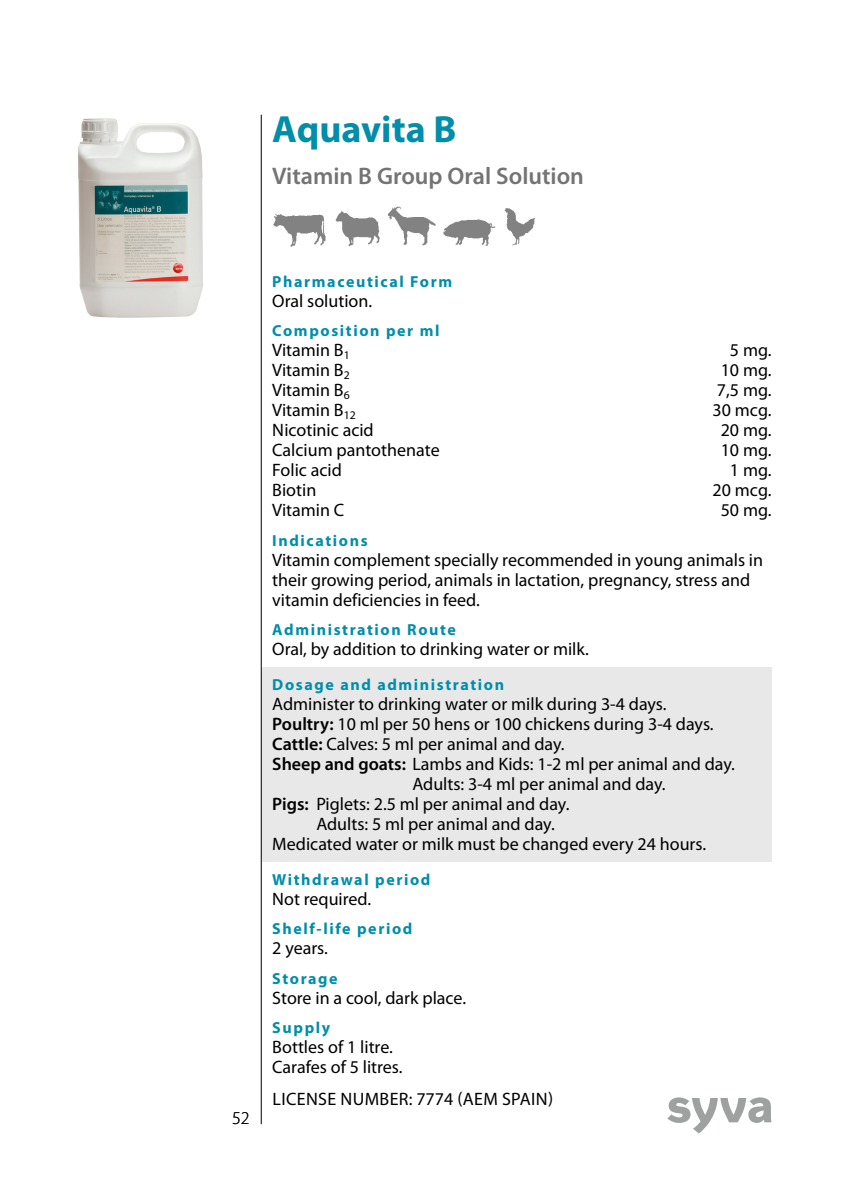
<style>
.page{position:relative;width:851px;height:1191px;background:#fff}
.page>*{position:absolute;margin:0;border:0;box-sizing:border-box;transform-origin:0 0}
.t1{font:700 38px "Myriad Pro";color:#008eaa}
.t2{font:600 24px "Myriad Pro";color:#747474}
.t3{font:18px/20px "Myriad Pro";color:#000}
.t4{font:18px "Myriad Pro";letter-spacing:.02em;color:#000}
.t5{font:300 18px "Myriad Pro";color:#000}
.t6{font:700 16px "Myriad Pro";letter-spacing:.1em;color:#008eaa}
.s1{font-weight:600}
</style>
<div class="page">
<div style="left:261px;top:667px;width:510px;height:195px;background:#e8e8e8"></div>
<hr style="left:261px;top:115px;width:1px;height:1009px;background:#000">
<svg style="left:667px;top:1097px;width:104px;height:36px"></svg>
<img style="left:78px;top:118px;width:125px;height:200px">
<img style="left:273px;top:214px;width:53px;height:33px">
<img style="left:335px;top:206px;width:101px;height:41px">
<img style="left:443px;top:219px;width:49px;height:27px">
<img style="left:492px;top:208px;width:43px;height:38px">
<h1 class="t1" style="left:272px;top:108px;width:185px">Aquavita B</h1>
<h2 class="t2" style="left:272px;top:162px;width:313px">Vitamin B Group Oral Solution</h2>
<p class="t5" style="left:232px;top:1108px;width:19px">52</p>
<p class="t6" style="left:272px;top:272px;width:181px">Pharmaceutical Form</p>
<p class="t3" style="left:272px;top:291px;width:101px">Oral solution.</p>
<p class="t6" style="left:272px;top:322px;width:169px">Composition per ml</p>
<p class="t3" style="left:272px;top:340px;width:79px">Vitamin B <sub>1</sub></p>
<p class="t3" style="left:729px;top:340px;width:43px">5 mg.</p>
<p class="t3" style="left:272px;top:360px;width:79px">Vitamin B<sub>2</sub></p>
<p class="t3" style="left:720px;top:360px;width:52px">10 mg.</p>
<p class="t3" style="left:272px;top:380px;width:79px">Vitamin B<sub>6</sub></p>
<p class="t3" style="left:716px;top:380px;width:56px">7,5 mg.</p>
<p class="t3" style="left:272px;top:400px;width:85px">Vitamin B <sub>12</sub></p>
<p class="t3" style="left:712px;top:400px;width:60px">30 mcg.</p>
<p class="t3" style="left:272px;top:420px;width:103px">N icotinic acid</p>
<p class="t3" style="left:720px;top:420px;width:52px">20 mg.</p>
<p class="t3" style="left:272px;top:440px;width:169px">Calcium pantothenate</p>
<p class="t3" style="left:720px;top:440px;width:52px">10 mg.</p>
<p class="t3" style="left:272px;top:460px;width:71px">Folic acid</p>
<p class="t3" style="left:729px;top:460px;width:43px">1 mg.</p>
<p class="t3" style="left:272px;top:480px;width:46px">Biotin</p>
<p class="t3" style="left:712px;top:480px;width:60px">20 mcg.</p>
<p class="t3" style="left:272px;top:500px;width:74px">Vitamin C</p>
<p class="t3" style="left:720px;top:500px;width:52px">50 mg.</p>
<p class="t6" style="left:272px;top:531px;width:97px">Indications</p>
<p class="t3" style="left:272px;top:550px;width:492px">Vitamin complement specially recommended in young animals in their growing period, animals in lactation, pregnancy, stress and vitamin deficiencies in feed.</p>
<p class="t6" style="left:272px;top:620px;width:185px">Administration Route</p>
<p class="t3" style="left:272px;top:639px;width:318px">Oral, by addition to drinking water or milk.</p>
<p class="t6" style="left:272px;top:675px;width:233px">Dosage and administration</p>
<p class="t3" style="left:272px;top:694px;width:396px">Administer to drinking water or milk during 3-4 days.</p>
<p class="t3" style="left:272px;top:714px;width:443px"><span class="s1">Poultry:</span> 10 ml per 50 hens or 100 chickens during 3-4 days.</p>
<p class="t3" style="left:272px;top:734px;width:294px"><span class="s1">Cattle:</span> Calves: 5 ml per animal and day.</p>
<p class="t3" style="left:272px;top:754px;width:464px"><span class="s1">Sheep and goats:</span> Lambs and Kids: 1-2 ml per animal and day.</p>
<p class="t3" style="left:412px;top:774px;width:255px">Adults: 3-4 ml per animal and day.</p>
<p class="t3" style="left:272px;top:794px;width:298px"><span class="s1">Pigs:</span> Piglets: 2.5 ml per animal and day.</p>
<p class="t3" style="left:316px;top:814px;width:240px">Adults: 5 ml per animal and day.</p>
<p class="t3" style="left:272px;top:834px;width:435px">Medicated water or milk must be changed every 24 hours.</p>
<p class="t6" style="left:272px;top:870px;width:160px">Withdrawal period</p>
<p class="t3" style="left:272px;top:889px;width:100px">Not required.</p>
<p class="t6" style="left:272px;top:920px;width:142px">Shelf-life period</p>
<p class="t3" style="left:272px;top:938px;width:57px">2 years.</p>
<p class="t6" style="left:272px;top:969px;width:67px">Storage</p>
<p class="t3" style="left:272px;top:988px;width:195px">Store in a cool, dark place.</p>
<p class="t6" style="left:272px;top:1018px;width:59px">Supply</p>
<p class="t3" style="left:272px;top:1037px;width:132px">Bottles of 1 litre.<br>Carafes of 5 litres.</p>
<p class="t4" style="left:272px;top:1088px;width:282px">License Number: 7774 (AEM Spai n)</p>
</div>
